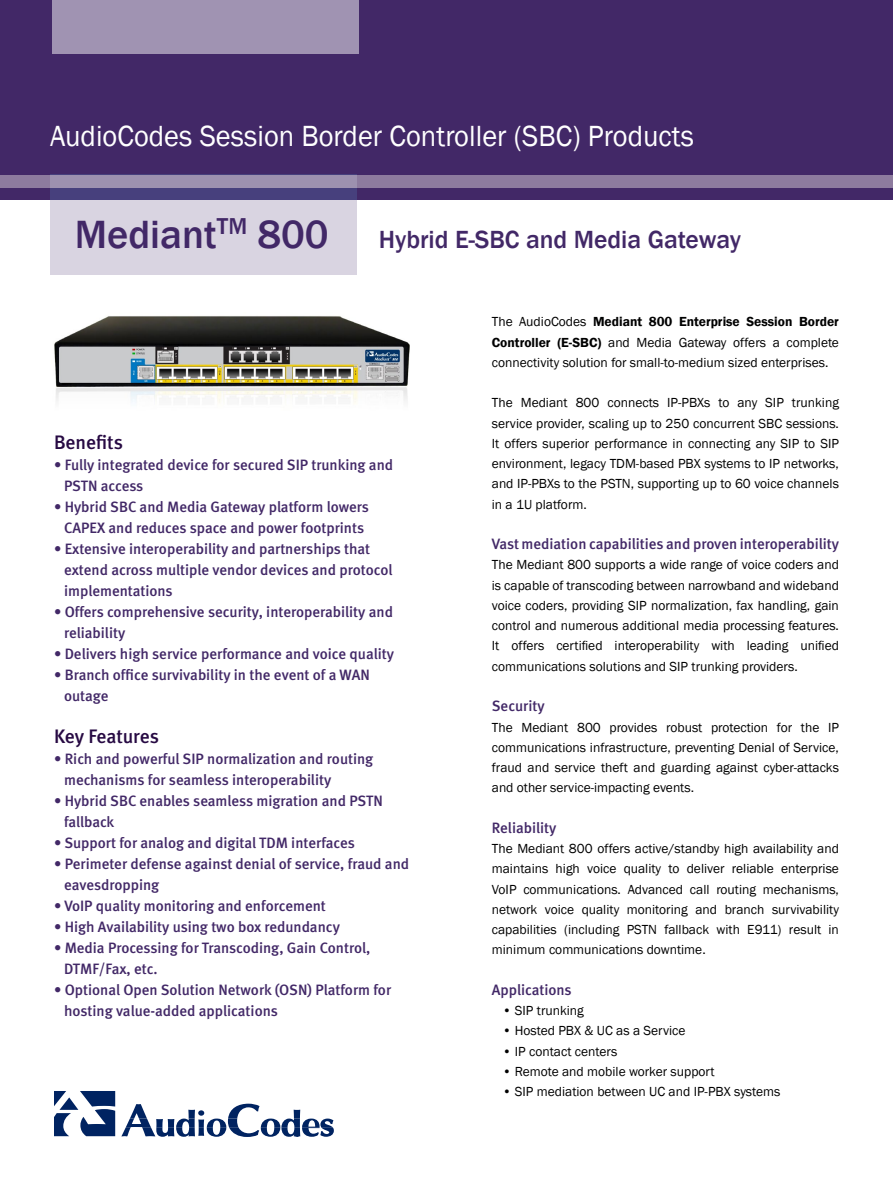
<style>
.page{position:relative;width:893px;height:1191px;background:#fff}
.page>*{position:absolute;margin:0;border:0;box-sizing:border-box;transform-origin:0 0}
.t1{font:500 40.5px "Franklin Gothic";color:#422867}
.Paragraph_Style_1{font:30px "Franklin Gothic";color:#fff;scale:.95 1}
.t2{font:500 25.5px "Franklin Gothic";color:#422867}
.t3{font:19.5px "Meta Medium LF";letter-spacing:-.005em;color:#270a43}
.t4{font:15px "Meta Medium LF";color:#422867}
.t5{font:13.5px/20.2px "Franklin Gothic";color:#000101}
.t6{font:600 13.5px "Franklin Gothic";color:#000101}
.s1{font-weight:600}
</style>
<div class="page">
<img style="left:54px;top:316px;width:356px;height:87px">
<div style="left:0;top:0;width:893px;height:200px;background:#422867"></div>
<div style="left:0;top:175px;width:893px;height:13px;background:#8d7b9e"></div>
<div style="left:51px;top:174px;width:306px;height:101px;background:#d9d4e1"></div>
<div style="left:51px;top:174px;width:306px;height:26px;background:#47407d"></div>
<div style="left:51px;top:175px;width:306px;height:13px;background:#9d91af"></div>
<div style="left:52px;top:0;width:306px;height:54px;background:#a093b2"></div>
<svg style="left:54px;top:1091px;width:61px;height:45px"></svg>
<svg style="left:121px;top:1103px;width:213px;height:34px"></svg>
<p class="Paragraph_Style_1" style="left:50px;top:118px;width:679px">AudioCodes Session Border Controller (SBC) Products</p>
<p class="t1" style="left:75px;top:209px;width:255px">Mediant<sup>TM</sup> 800</p>
<p class="t2" style="left:379px;top:224px;width:364px">Hybrid -E SBC and Media Gateway</p>
<p class="t5" style="left:519px;top:312px;width:69px">AudioCodes</p>
<p class="t6" style="left:593px;top:313px;width:51px">Mediant</p>
<p class="t6" style="left:679px;top:313px;width:62px">Enterprise</p>
<p class="t6" style="left:746px;top:313px;width:48px">Session</p>
<p class="t6" style="left:649px;top:313px;width:25px">800</p>
<p class="t5" style="left:492px;top:312px;width:22px">The</p>
<p class="t6" style="left:799px;top:313px;width:41px">Border</p>
<p class="t3" style="left:54px;top:431px;width:70px">Benefits</p>
<p class="t4" style="left:54px;top:456px;width:341px">• Fully integrated device for secured SIP trunking and</p>
<p class="t4" style="left:64px;top:477px;width:81px">PSTN access</p>
<p class="t4" style="left:54px;top:498px;width:316px">• Hybrid SBC and Media Gateway platform lowers</p>
<p class="t4" style="left:64px;top:519px;width:302px">CAPEX and reduces space and power footprints</p>
<p class="t4" style="left:54px;top:540px;width:318px">• Extensive interoperability and partnerships that</p>
<p class="t4" style="left:64px;top:561px;width:330px">extend across multiple vendor devices and protocol</p>
<p class="t4" style="left:64px;top:582px;width:110px">implementations</p>
<p class="t4" style="left:54px;top:603px;width:340px">• Offers comprehensive security, interoperability and</p>
<p class="t4" style="left:64px;top:624px;width:63px">reliability</p>
<p class="t4" style="left:54px;top:645px;width:342px">• Delivers high service performance and voice quality</p>
<p class="t4" style="left:54px;top:666px;width:317px">• Branch office survivability in the event of a WAN</p>
<p class="t4" style="left:64px;top:687px;width:46px">outage</p>
<p class="t3" style="left:54px;top:725px;width:106px">Key Features</p>
<p class="t4" style="left:54px;top:750px;width:321px">• Rich and powerful SIP normalization and routing</p>
<p class="t4" style="left:64px;top:771px;width:269px">mechanisms for seamless interoperability</p>
<p class="t4" style="left:54px;top:792px;width:330px">• Hybrid SBC enables seamless migration and PSTN</p>
<p class="t4" style="left:64px;top:813px;width:52px">fallback</p>
<p class="t4" style="left:54px;top:834px;width:302px">• Support for analog and digital TDM interfaces</p>
<p class="t4" style="left:54px;top:855px;width:357px">• Perimeter defense against denial of service, fraud and</p>
<p class="t4" style="left:64px;top:876px;width:97px">eavesdropping</p>
<p class="t4" style="left:54px;top:897px;width:273px">• VoIP quality monitoring and enforcement</p>
<p class="t4" style="left:54px;top:918px;width:287px">• High Availability using two box redundancy</p>
<p class="t4" style="left:54px;top:939px;width:318px">• Media Processing for Transcoding, Gain Control,</p>
<p class="t4" style="left:64px;top:960px;width:95px">DTMF/Fax, etc.</p>
<p class="t4" style="left:54px;top:981px;width:339px">• Optional Open Solution Network (OSN) Platform for</p>
<p class="t4" style="left:64px;top:1002px;width:215px">hosting value-added applications</p>
<p class="t5" style="left:679px;top:332px;width:49px">Gateway</p>
<p class="t5" style="left:733px;top:332px;width:34px">offers</p>
<p class="t5" style="left:492px;top:332px;width:338px"><span class="s1">Controller<br></span>connectivity solution for small t o- -medium sized enterprises.</p>
<p class="t5" style="left:792px;top:393px;width:49px">trunking</p>
<p class="t6" style="left:557px;top:334px;width:46px">( -E SBC)</p>
<p class="t5" style="left:608px;top:332px;width:23px">and</p>
<p class="t5" style="left:637px;top:332px;width:37px">Media</p>
<p class="t5" style="left:787px;top:332px;width:54px">complete</p>
<p class="t5" style="left:773px;top:332px;width:9px">a</p>
<p class="t5" style="left:576px;top:393px;width:25px">800</p>
<p class="t5" style="left:765px;top:393px;width:20px">SIP</p>
<p class="t5" style="left:492px;top:393px;width:349px">The<br>service provider, scaling up to 250 concurrent SBC sessions.<br>It offers superior performance in connecting any SIP to SIP environment, legacy TDM-based PBX systems to IP networks, and IP-PBXs to the PSTN, supporting up to 60 voice channels in U1a platform.</p>
<p class="t4" style="left:492px;top:535px;width:349px">Vast mediation capabilities and proven interoperability</p>
<p class="t5" style="left:492px;top:555px;width:349px;text-align:right">The Mediant 800 supports a wide range of voice coders and is capable of transcoding between narrowband and wideband voice coders, providing SIP normalization, fax handling, gain control and numerous additional media processing features. unified</p>
<p class="t5" style="left:521px;top:393px;width:48px">Mediant</p>
<p class="t5" style="left:667px;top:393px;width:45px">IP-PBXs</p>
<p class="t5" style="left:607px;top:393px;width:53px">connects</p>
<p class="t5" style="left:718px;top:393px;width:12px">to</p>
<p class="t5" style="left:737px;top:393px;width:21px">any</p>
<p class="t5" style="left:511px;top:636px;width:34px">offers</p>
<p class="t5" style="left:556px;top:636px;width:48px">certified</p>
<p class="t5" style="left:492px;top:636px;width:307px">It<br>communications solutions and SIP trunking providers.</p>
<p class="t4" style="left:492px;top:697px;width:54px">Security</p>
<p class="t5" style="left:615px;top:636px;width:86px">interoperability</p>
<p class="t5" style="left:711px;top:636px;width:25px">with</p>
<p class="t5" style="left:747px;top:636px;width:43px">leading</p>
<p class="t5" style="left:577px;top:717px;width:25px">800</p>
<p class="t5" style="left:777px;top:717px;width:17px">for</p>
<p class="t5" style="left:492px;top:717px;width:349px">The<br>communications infrastructure, preventing Denial of Service, fraud and service theft and guarding against cyber-attacks and other service-impacting events.</p>
<p class="t4" style="left:492px;top:819px;width:66px">Reliability</p>
<p class="t5" style="left:492px;top:838px;width:349px;text-align:right">The Mediant 800 offers active/standby high availability and enterprise</p>
<p class="t5" style="left:521px;top:717px;width:48px">Mediant</p>
<p class="t5" style="left:610px;top:717px;width:49px">provides</p>
<p class="t5" style="left:666px;top:717px;width:38px">robust</p>
<p class="t5" style="left:711px;top:717px;width:59px">protection</p>
<p class="t5" style="left:801px;top:717px;width:20px">the</p>
<p class="t5" style="left:828px;top:717px;width:12px">IP</p>
<p class="t5" style="left:492px;top:859px;width:58px">maintains</p>
<p class="t5" style="left:556px;top:859px;width:26px">high</p>
<p class="t5" style="left:587px;top:859px;width:31px">voice</p>
<p class="t5" style="left:624px;top:859px;width:39px">quality</p>
<p class="t5" style="left:687px;top:859px;width:39px">deliver</p>
<p class="t5" style="left:732px;top:859px;width:44px">reliable</p>
<p class="t5" style="left:668px;top:859px;width:12px">to</p>
<p class="t5" style="left:492px;top:879px;width:26px">VoIP</p>
<p class="t5" style="left:523px;top:879px;width:99px">communications.</p>
<p class="t5" style="left:628px;top:879px;width:57px">Advanced</p>
<p class="t5" style="left:690px;top:879px;width:21px">call</p>
<p class="t5" style="left:716px;top:879px;width:41px">routing</p>
<p class="t5" style="left:763px;top:879px;width:78px">mechanisms,</p>
<p class="t5" style="left:492px;top:899px;width:47px">network</p>
<p class="t5" style="left:545px;top:899px;width:31px">voice</p>
<p class="t5" style="left:582px;top:899px;width:39px">quality</p>
<p class="t5" style="left:627px;top:899px;width:62px">monitoring</p>
<p class="t5" style="left:695px;top:899px;width:23px">and</p>
<p class="t5" style="left:725px;top:899px;width:41px">branch</p>
<p class="t5" style="left:772px;top:899px;width:68px">survivability</p>
<p class="t5" style="left:627px;top:919px;width:32px">PSTN</p>
<p class="t5" style="left:664px;top:919px;width:46px">fallback</p>
<p class="t5" style="left:747px;top:919px;width:36px">E911)</p>
<p class="t5" style="left:492px;top:919px;width:215px">capabilities<br>minimum communications downtime.</p>
<p class="t4" style="left:492px;top:981px;width:81px">Applications</p>
<p class="t5" style="left:502px;top:1000px;width:83px">• SIP trunking</p>
<p class="t5" style="left:502px;top:1021px;width:185px">• Hosted PBX &amp; UC as a Service</p>
<p class="t5" style="left:502px;top:1041px;width:116px">• IP contact centers</p>
<p class="t5" style="left:502px;top:1061px;width:214px">• Remote and mobile worker support</p>
<p class="t5" style="left:502px;top:1081px;width:279px">• SIP mediation between UC and IP-PBX systems</p>
<p class="t5" style="left:564px;top:919px;width:57px">(including</p>
<p class="t5" style="left:716px;top:919px;width:25px">with</p>
<p class="t5" style="left:789px;top:919px;width:34px">result</p>
<p class="t5" style="left:828px;top:919px;width:12px">in</p>
</div>
